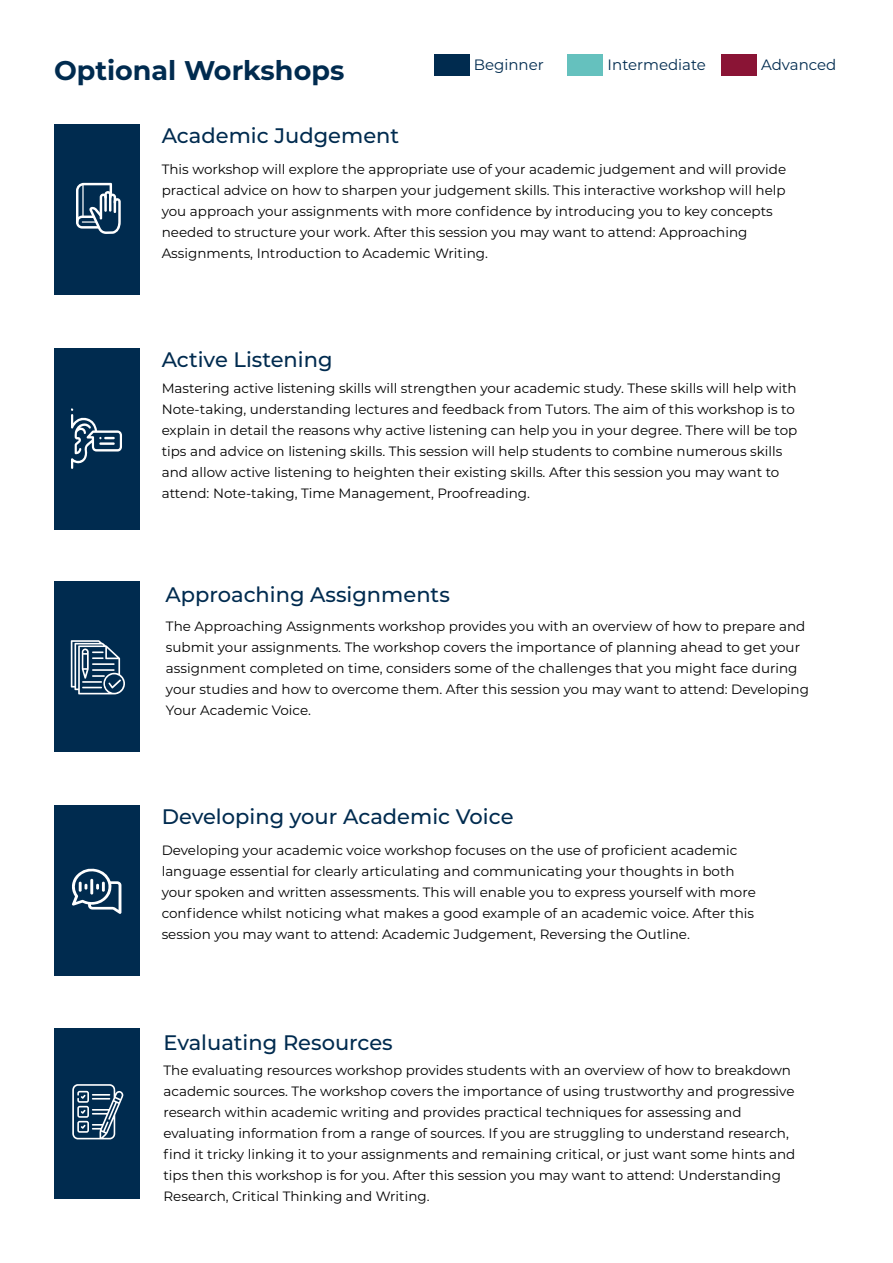
<style>
.page{position:relative;width:893px;height:1263px;background:#fff}
.page>*{position:absolute;margin:0;border:0;box-sizing:border-box;transform-origin:0 0}
.t1{font:700 27px "Montserrat";color:#002b4f}
.t2{font:500 21px "Montserrat";color:#002b4f}
.t3{font:15px "Montserrat";color:#002b4f}
.t4{font:13.5px/21px "Montserrat";color:#000}
</style>
<div class="page">
<div style="left:54px;top:348px;width:85px;height:181px;background:#002b4f"></div>
<svg style="left:71px;top:408px;width:51px;height:61px"></svg>
<div style="left:434px;top:54px;width:35px;height:21px;background:#002b4f"></div>
<div style="left:568px;top:54px;width:35px;height:21px;background:#65c1be"></div>
<div style="left:721px;top:54px;width:35px;height:21px;background:#8a1435"></div>
<div style="left:54px;top:124px;width:85px;height:170px;background:#002b4f"></div>
<svg style="left:76px;top:183px;width:45px;height:51px"></svg>
<div style="left:54px;top:582px;width:85px;height:170px;background:#002b4f"></div>
<svg style="left:71px;top:640px;width:54px;height:54px"></svg>
<div style="left:54px;top:805px;width:85px;height:170px;background:#002b4f"></div>
<svg style="left:72px;top:868px;width:49px;height:46px"></svg>
<div style="left:54px;top:1028px;width:85px;height:170px;background:#002b4f"></div>
<svg style="left:72px;top:1084px;width:51px;height:55px"></svg>
<h1 class="t1" style="left:54px;top:51px;width:292px">Optional Workshops</h1>
<p class="t3" style="left:474px;top:54px;width:72px">Beginner</p>
<p class="t3" style="left:608px;top:55px;width:100px">Intermediate</p>
<p class="t3" style="left:761px;top:55px;width:77px">Advanced</p>
<h2 class="t2" style="left:162px;top:121px;width:239px">Academic Judgement</h2>
<p class="t4" style="left:162px;top:158px;width:626px">This workshop will explore the appropriate use of your academic judgement and will provide practical advice on how to sharpen your judgement skills. This interactive workshop will help you approach your assignments with more confidence by introducing you to key concepts needed to structure your work. After this session you may want to attend: Approaching Assignments, Introduction to Academic Writing.</p>
<h2 class="t2" style="left:162px;top:345px;width:172px">Active Listening</h2>
<p class="t4" style="left:162px;top:378px;width:637px">Mastering active listening skills will strengthen your academic study. These skills will help with Note-taking, understanding lectures and feedback from Tutors. The aim of this workshop is to explain in detail the reasons why active listening can help you in your degree. There will be top tips and advice on listening skills. This session will help students to combine numerous skills and allow active listening to heighten their existing skills. After this session you may want to attend: Note-taking, Time Management, Proofreading.</p>
<h2 class="t2" style="left:166px;top:580px;width:286px">Approaching Assignments</h2>
<p class="t4" style="left:166px;top:615px;width:645px">The Approaching Assignments workshop provides you with an overview of how to prepare and submit your assignments. The workshop covers the importance of planning ahead to get your assignment completed on time, considers some of the challenges that you might face during your studies and how to overcome them. After this session you may want to attend: Developing Your Academic Voice.</p>
<h2 class="t2" style="left:162px;top:802px;width:353px">Developing your Academic Voice</h2>
<p class="t4" style="left:162px;top:839px;width:596px">Developing your academic voice workshop focuses on the use of proficient academic language essential for clearly articulating and communicating your thoughts in both your spoken and written assessments. This will enable you to express yourself with more confidence whilst noticing what makes a good example of an academic voice. After this session you may want to attend: Academic Judgement, Reversing the Outline.</p>
<h2 class="t2" style="left:163px;top:1027px;width:231px">Evaluating Resources</h2>
<p class="t4" style="left:163px;top:1059px;width:633px">The evaluating resources workshop provides students with an overview of how to breakdown academic sources. The workshop covers the importance of using trustworthy and progressive research within academic writing and provides practical techniques for assessing and evaluating information from a range of sources. If you are struggling to understand research, find it tricky linking it to your assignments and remaining critical, or just want some hints and tips then this workshop is for you. After this session you may want to attend: Understanding Research, Critical Thinking and Writing.</p>
</div>
